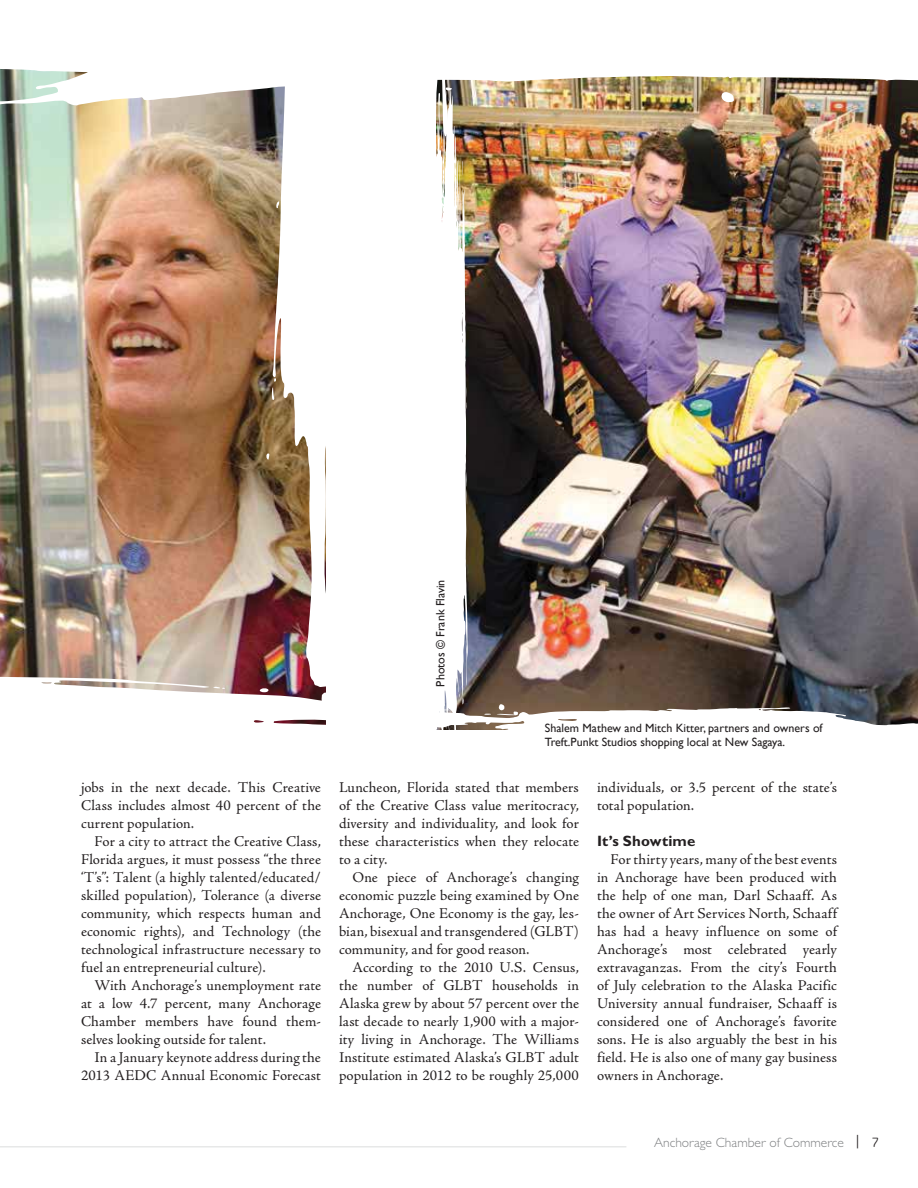
<style>
.page{position:relative;width:918px;height:1188px;background:#fff}
.page>*{position:absolute;margin:0;border:0;box-sizing:border-box;transform-origin:0 0}
.t1{font:15px/18px "Adobe Jenson Pro";letter-spacing:.01em;color:#231f20;text-align:justify}
.t2{font:700 15px "Gill Sans Std";letter-spacing:.01em;color:#231f20}
.t3{font:300 13.5px "Gill Sans Std";color:#808284}
.t4{font:12px/13.5px "Gill Sans";color:#231f20}
.s1{font-family:"Benguiat Gothic Std";font-weight:400;color:#231f20}
</style>
<div class="page">
<hr style="left:0;top:1146px;width:626px;height:2px;background:#e7e8e8">
<img style="left:0;top:108px;width:264px;height:569px">
<img style="left:468px;top:108px;width:450px;height:582px">
<svg style="left:14px;top:677px;width:736px;height:47px"></svg>
<svg style="left:264px;top:108px;width:125px;height:579px"></svg>
<svg style="left:272px;top:378px;width:4px;height:23px"></svg>
<svg style="left:266px;top:453px;width:4px;height:7px"></svg>
<img style="left:0;top:69px;width:918px;height:39px">
<svg style="left:406px;top:73px;width:6px;height:14px"></svg>
<svg style="left:429px;top:69px;width:10px;height:4px"></svg>
<svg style="left:309px;top:690px;width:609px;height:40px"></svg>
<svg style="left:389px;top:87px;width:79px;height:643px"></svg>
<svg style="left:411px;top:176px;width:3px;height:24px"></svg>
<svg style="left:440px;top:119px;width:7px;height:41px"></svg>
<p class="t1" style="left:81px;top:780px;width:241px">jobs in the next decade. This Creative Class includes almost 40 percent of the current population.</p>
<p class="t1" style="left:81px;top:834px;width:242px;text-indent:14px">For a city to attract the Creative Class, Florida argues, it must possess “the three ‘T’s”: Talent (a highly talented/educated/ skilled population), Tolerance (a diverse community, which respects human and economic rights), and Technology (the technological infrastructure necessary to fuel an entrepreneurial culture).</p>
<p class="t1" style="left:81px;top:978px;width:242px;text-indent:14px">With Anchorage’s unemployment rate at a low 4.7 percent, many Anchorage Chamber members have found them&shy;selves looking outside for talent.</p>
<p class="t1" style="left:81px;top:1050px;width:242px;text-align:right">In a January keynote address during the<br>2013 AEDC Annual Economic Forecast</p>
<p class="t4" style="left:434px;top:687px;width:108px;rotate:-90deg">Photos © Frank Flavin</p>
<p class="t4" style="left:545px;top:721px;width:279px">Shalem Mathew and Mitch Kitter, partners and owners of<br>Treft.Punkt Studios shopping local at New Sagaya.</p>
<p class="t1" style="left:339px;top:780px;width:242px">Luncheon, Florida stated that members of the Creative Class value meritocracy, diversity and individuality, and look for these characteristics when they relocate to a city.</p>
<p class="t1" style="left:339px;top:870px;width:242px;text-indent:14px">One piece of Anchorage’s changing economic puzzle being examined by One Anchorage, One Economy is the gay, les&shy;bian, bisexual and transgendered (GLBT) community, and for good reason.</p>
<p class="t1" style="left:339px;top:960px;width:242px;text-indent:14px">According to the 2010 U.S. Census, the number of GLBT households in Alaska grew by about 57 percent over the last decade to nearly 1,900 with a major&shy;ity living in Anchorage. The Williams Institute estimated Alaska’s GLBT adult population in 2012 to be roughly 25,000</p>
<p class="t1" style="left:597px;top:780px;width:241px">individuals, or 3.5 percent of the state’s total population.</p>
<p class="t2" style="left:597px;top:835px;width:100px">It’s Showtime</p>
<p class="t1" style="left:597px;top:852px;width:242px;text-indent:14px">For thirty years, many of the best events in Anchorage have been produced with the help of one man, Darl Schaaff. As the owner of Art Services North, Schaaff has had a heavy influence on some of Anchorage’s most celebrated yearly extravaganzas. From the city’s Fourth of July celebration to the Alaska Pacific University annual fundraiser, Schaaff is considered one of Anchorage’s favorite sons. He is also arguably the best in his field. He is also one of many gay business owners in Anchorage.</p>
<p class="t3" style="left:654px;top:1137px;width:227px">Anchorage Chamber of Commerce <span class="s1">| 7</span></p>
</div>
